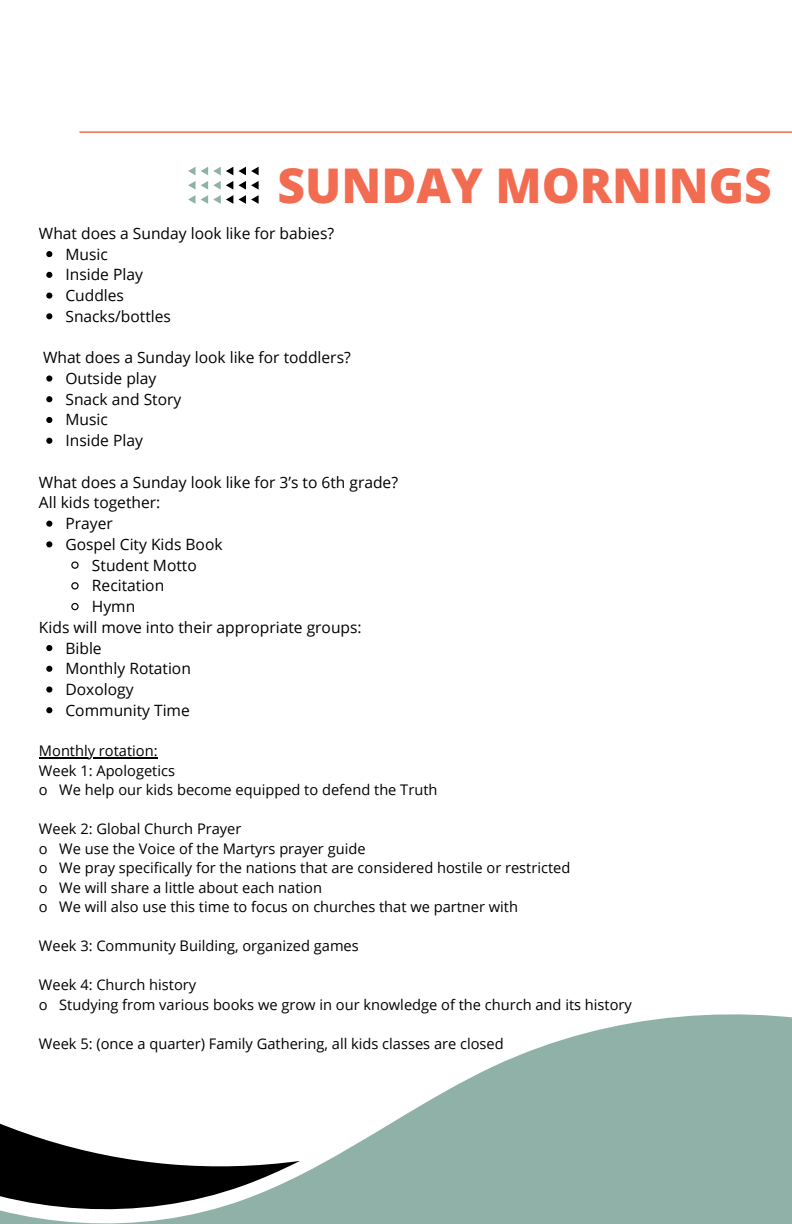
<style>
.page{position:relative;width:792px;height:1224px;background:#fff}
.page>*{position:absolute;margin:0;border:0;box-sizing:border-box;transform-origin:0 0}
.t1{font:800 47.8px "Open Sans";color:#f26c52}
.t2{font:15.6px "Open Sans";color:#000}
.t3{font:14.6px "Open Sans";color:#000}
</style>
<div class="page">
<hr style="left:80px;top:131px;width:712px;height:2px;background:#f26c52">
<svg style="left:0;top:1014px;width:792px;height:210px;fill:#90b1a7"></svg>
<svg style="left:0;top:1085px;width:300px;height:138px"></svg>
<svg style="left:188px;top:167px;width:71px;height:37px"></svg>
<svg style="left:46px;top:251px;width:6px;height:6px"></svg>
<svg style="left:46px;top:272px;width:6px;height:6px"></svg>
<svg style="left:46px;top:293px;width:6px;height:6px"></svg>
<svg style="left:46px;top:313px;width:6px;height:6px"></svg>
<svg style="left:46px;top:375px;width:6px;height:7px"></svg>
<svg style="left:46px;top:396px;width:6px;height:6px"></svg>
<svg style="left:46px;top:417px;width:6px;height:6px"></svg>
<svg style="left:46px;top:438px;width:6px;height:6px"></svg>
<svg style="left:46px;top:521px;width:6px;height:6px"></svg>
<svg style="left:46px;top:541px;width:6px;height:6px"></svg>
<svg style="left:71px;top:561px;width:8px;height:8px"></svg>
<svg style="left:71px;top:582px;width:8px;height:8px"></svg>
<svg style="left:71px;top:602px;width:8px;height:9px"></svg>
<svg style="left:46px;top:645px;width:6px;height:6px"></svg>
<svg style="left:46px;top:666px;width:6px;height:6px"></svg>
<svg style="left:46px;top:686px;width:6px;height:7px"></svg>
<svg style="left:46px;top:707px;width:6px;height:6px"></svg>
<hr style="left:39px;top:757px;width:119px;height:1px;background:#000">
<p class="t1" style="left:278px;top:152px;width:496px">SUNDAY MORNINGS</p>
<p class="t2" style="left:39px;top:222px;width:297px">What does a Sunday look like for babies?</p>
<p class="t2" style="left:65px;top:243px;width:44px">Music</p>
<p class="t2" style="left:65px;top:264px;width:79px">Inside Play</p>
<p class="t2" style="left:65px;top:284px;width:60px">Cuddles</p>
<p class="t2" style="left:65px;top:305px;width:107px">Snacks/bottles</p>
<p class="t2" style="left:43px;top:347px;width:309px">What does a Sunday look like for toddlers?</p>
<p class="t2" style="left:65px;top:367px;width:92px">Outside play</p>
<p class="t2" style="left:65px;top:388px;width:117px">Snack and Story</p>
<p class="t2" style="left:65px;top:409px;width:44px">Music</p>
<p class="t2" style="left:65px;top:430px;width:79px">Inside Play</p>
<p class="t2" style="left:39px;top:471px;width:361px">What does a Sunday look like for 3’s to 6th grade?</p>
<p class="t2" style="left:39px;top:492px;width:123px">All kids together:</p>
<p class="t2" style="left:65px;top:512px;width:49px">Prayer</p>
<p class="t2" style="left:65px;top:533px;width:159px">Gospel City Kids Book</p>
<p class="t2" style="left:92px;top:554px;width:106px">Student Motto</p>
<p class="t2" style="left:92px;top:575px;width:74px">Recitation</p>
<p class="t2" style="left:92px;top:595px;width:45px">Hymn</p>
<p class="t2" style="left:39px;top:616px;width:324px">Kids will move into their appropriate groups:</p>
<p class="t2" style="left:65px;top:637px;width:38px">Bible</p>
<p class="t2" style="left:65px;top:658px;width:127px">Monthly Rotation</p>
<p class="t2" style="left:65px;top:678px;width:70px">Doxology</p>
<p class="t2" style="left:65px;top:699px;width:126px">Community Time</p>
<p class="t3" style="left:39px;top:740px;width:120px">Monthly rotation:</p>
<p class="t3" style="left:39px;top:760px;width:138px">Week 1: Apologetics</p>
<p class="t3" style="left:39px;top:779px;width:400px">o We help our kids become equipped to defend the Truth</p>
<p class="t3" style="left:39px;top:818px;width:204px">Week 2: Global Church Prayer</p>
<p class="t3" style="left:39px;top:838px;width:328px">o We use the Voice of the Martyrs prayer guide</p>
<p class="t3" style="left:39px;top:857px;width:533px">o We pray specifically for the nations that are considered hostile or restricted</p>
<p class="t3" style="left:39px;top:877px;width:285px">o We will share a little about each nation</p>
<p class="t3" style="left:39px;top:897px;width:481px">o We will also use this time to focus on churches that we partner with</p>
<p class="t3" style="left:39px;top:936px;width:321px">Week 3: Community Building, organized games</p>
<p class="t3" style="left:39px;top:975px;width:159px">Week 4: Church history</p>
<p class="t3" style="left:39px;top:994px;width:594px">o Studying from various books we grow in our knowledge of the church and its history</p>
<p class="t3" style="left:39px;top:1033px;width:466px">Week 5: (once a quarter) Family Gathering, all kids classes are closed</p>
</div>
